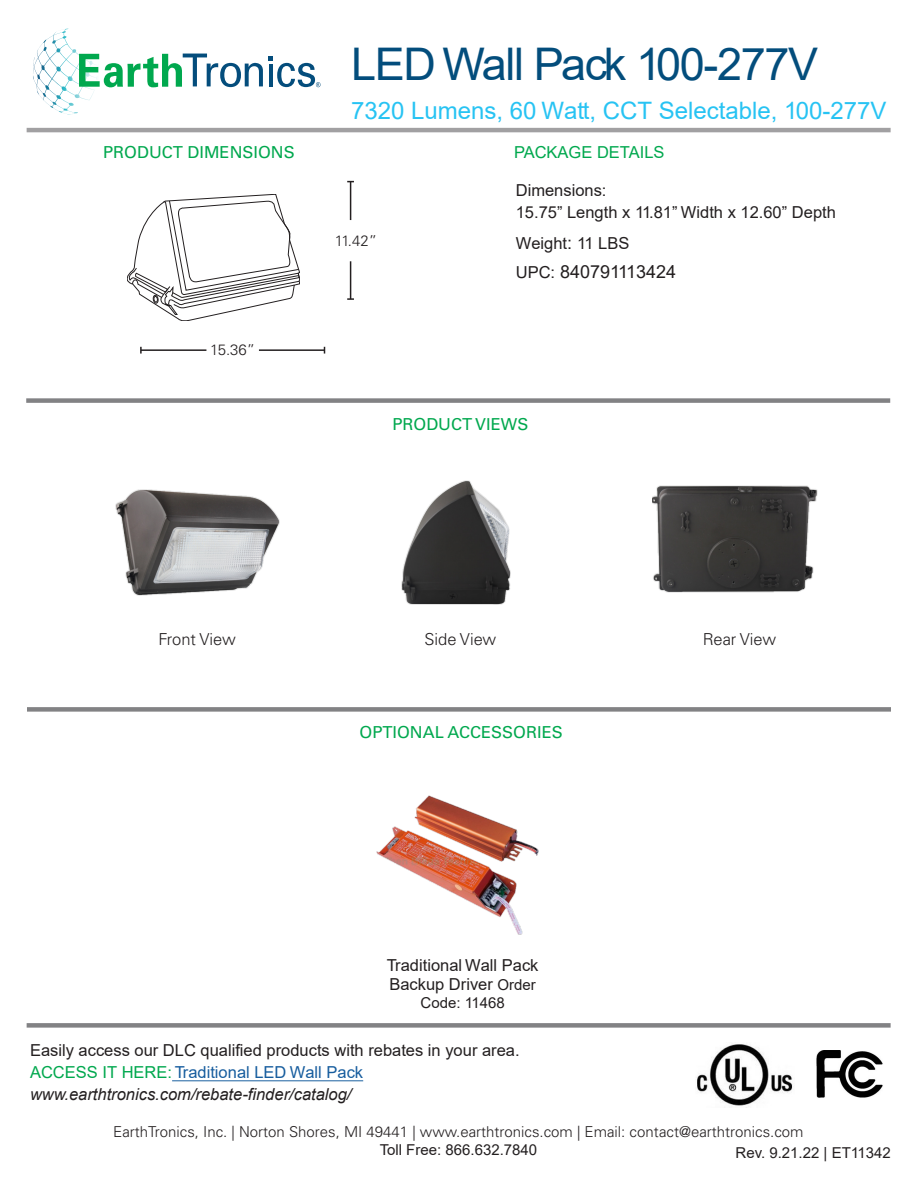
<style>
.page{position:relative;width:918px;height:1188px;background:#fff}
.page>*{position:absolute;margin:0;border:0;box-sizing:border-box;transform-origin:0 0}
.t1{font:45px "Arial";letter-spacing:-.03em;color:#034d7c}
.t2{font:24px "Arial";color:#27c3f3}
.t3{font:18px "Arial";color:#231f20}
.t4{font:16.5px/22px "Arial";color:#231f20}
.t5{font:16.5px "Univers LT Std";color:#00a84e}
.t6{font:300 16.5px "Univers LT Std";color:#231f20}
.t7{font:16.5px "Arial";color:#00a84e}
.t8{font:300 15px "Univers LT Std";color:#231f20}
.t9{font:15px "Arial";color:#231f20}
.s1{font-size:18px}
.s2{font-size:16.5px}
.s3{font-size:15px}
.s4{color:#00a84e}
.s5{color:#175d9e}
.s6{font-style:italic}
</style>
<div class="page">
<svg style="left:33px;top:29px;width:34px;height:46px"></svg>
<svg style="left:79px;top:54px;width:242px;height:33px"></svg>
<hr style="left:27px;top:128px;width:864px;height:4px;background:#a1a0a2">
<div style="left:27px;top:1023px;width:864px;height:5px;background:#828284"></div>
<div style="left:26px;top:398px;width:864px;height:5px;background:#828284"></div>
<hr style="left:350px;top:182px;width:1px;height:38px;background:#231f20">
<hr style="left:141px;top:349px;width:65px;height:2px;background:#231f20">
<svg style="left:140px;top:347px;width:2px;height:7px"></svg>
<hr style="left:350px;top:261px;width:1px;height:38px;background:#231f20">
<svg style="left:347px;top:298px;width:7px;height:2px"></svg>
<hr style="left:259px;top:349px;width:66px;height:2px;background:#231f20">
<svg style="left:127px;top:194px;width:173px;height:127px"></svg>
<img style="left:401px;top:480px;width:110px;height:125px">
<img style="left:652px;top:486px;width:165px;height:106px">
<img style="left:115px;top:489px;width:164px;height:107px">
<img style="left:816px;top:1051px;width:67px;height:47px">
<img style="left:696px;top:1044px;width:97px;height:62px">
<div style="left:27px;top:707px;width:864px;height:5px;background:#828284"></div>
<img style="left:376px;top:795px;width:163px;height:140px">
<hr style="left:172px;top:1080px;width:191px;height:1px;background:#175d9e">
<p class="t5" style="left:103px;top:142px;width:193px">PRODUCT DIMENSIONS</p>
<p class="t8" style="left:210px;top:341px;width:47px">15.36”</p>
<p class="t1" style="left:351px;top:33px;width:469px">LED Wall Pack 100-277V</p>
<p class="t2" style="left:351px;top:94px;width:537px">7320 Lumens, 60 Watt, CCT Selectable, 100-277V</p>
<p class="t8" style="left:335px;top:232px;width:44px">11.42”</p>
<p class="t7" style="left:514px;top:141px;width:152px">PACKAGE DETAILS</p>
<p class="t4" style="left:516px;top:179px;width:322px">Dimensions:<br>15.75” Length x 11.81” Width x 12.60” Depth</p>
<p class="t4" style="left:516px;top:232px;width:115px">Weight<span class="s1">:</span> 11 LBS</p>
<p class="t3" style="left:516px;top:259px;width:162px"><span class="s2">UPC:</span> 840791113424</p>
<p class="t5" style="left:392px;top:414px;width:137px">PRODUCT VIEWS</p>
<p class="t6" style="left:159px;top:629px;width:79px">Front View</p>
<p class="t6" style="left:425px;top:629px;width:73px">Side View</p>
<p class="t6" style="left:703px;top:629px;width:75px">Rear View</p>
<p class="t5" style="left:360px;top:723px;width:205px">OPTIONAL ACCESSORIES</p>
<p class="t4" style="left:387px;top:956px;width:153px;line-height:19px">Traditional Wall Pack<br>Backup Driver <span class="s3">Order</span></p>
<p class="t9" style="left:421px;top:992px;width:86px">Code: 11468</p>
<p class="t4" style="left:30px;top:1039px;width:491px">Easily access our DLC qualified products with rebates in your area.<br><span class="s4">ACCESS IT HERE:</span> <span class="s5">Traditional LED Wall Pack </span><span class="s6">www.earthtronics.com/rebate-finder/catalog/</span></p>
<p class="t8" style="left:113px;top:1122px;width:692px">EarthTronics, Inc. | Norton Shores, MI 49441 | www.earthtronics.com | Email: contact@earthtronics.com</p>
<p class="t9" style="left:380px;top:1139px;width:159px">Toll Free: 866.632.7840</p>
<p class="t9" style="left:736px;top:1143px;width:157px">Rev. 9.21.22 | ET11342</p>
</div>
